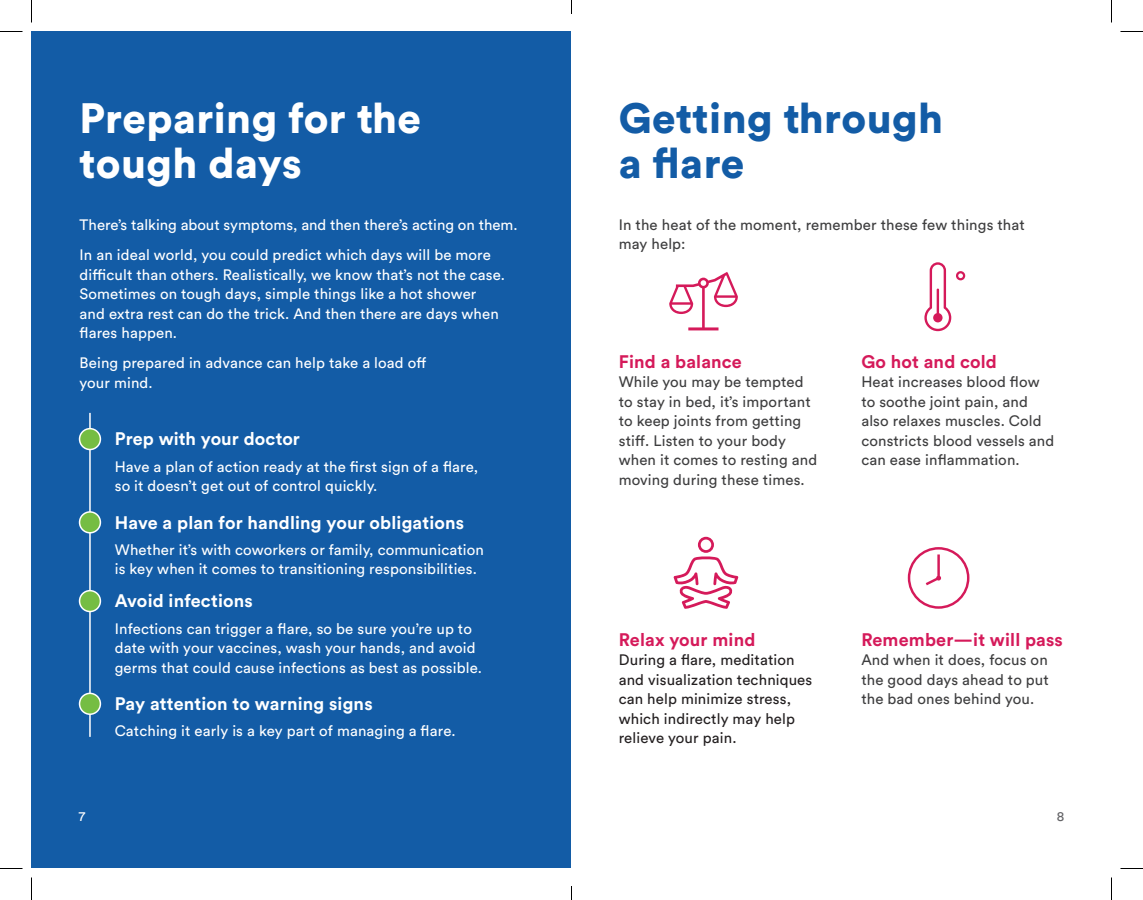
<style>
.page{position:relative;width:1143px;height:900px;background:#fff}
.page>*{position:absolute;margin:0;border:0;box-sizing:border-box;transform-origin:0 0}
.t1{font:900 42px/45px "Circular Std";letter-spacing:.01em;color:#fff}
.t2{font:900 42px/45px "Circular Std";letter-spacing:.01em;color:#135ca6}
.t3{font:700 18px "Circular Std";letter-spacing:.01em;color:#fff}
.t4{font:700 18px "Circular Std";letter-spacing:.01em;color:#d51a5a}
.t5{font:15px/19.5px "Circular Std";letter-spacing:.01em;color:#fff}
.t6{font:15px/19.5px "Circular Std";letter-spacing:.01em;color:#3e3e3f}
.t7{font:15px/19.5px "Circular Std";letter-spacing:.01em;color:#231f20}
.t8{font:13.5px "Circular Std";color:#fff}
.t9{font:13.5px "Circular Std";color:#636366}
</style>
<div class="page">
<div style="left:32px;top:32px;width:540px;height:836px;background:#135ca6"></div>
<svg style="left:669px;top:272px;width:69px;height:59px"></svg>
<svg style="left:908px;top:547px;width:61px;height:62px"></svg>
<svg style="left:674px;top:537px;width:64px;height:72px"></svg>
<svg style="left:924px;top:262px;width:27px;height:69px"></svg>
<div style="left:956px;top:271px;width:9px;height:9px;border:2px solid #d51a5a;border-radius:50%"></div>
<hr style="left:89px;top:413px;width:2px;height:324px;background:#fff">
<div style="left:80px;top:429px;width:20px;height:21px;background:#75bd43;border-radius:50%"></div>
<div style="left:79px;top:428px;width:22px;height:22px;border:2px solid #fff;border-radius:50%"></div>
<div style="left:80px;top:512px;width:20px;height:21px;background:#75bd43;border-radius:50%"></div>
<div style="left:79px;top:511px;width:22px;height:23px;border:2px solid #fff;border-radius:50%"></div>
<div style="left:80px;top:591px;width:20px;height:21px;background:#75bd43;border-radius:50%"></div>
<div style="left:79px;top:590px;width:22px;height:22px;border:2px solid #fff;border-radius:50%"></div>
<div style="left:80px;top:693px;width:20px;height:21px;background:#75bd43;border-radius:50%"></div>
<div style="left:79px;top:693px;width:22px;height:22px;border:2px solid #fff;border-radius:50%"></div>
<svg style="left:0;top:31px;width:22px;height:1px"></svg>
<svg style="left:1120px;top:31px;width:23px;height:1px"></svg>
<svg style="left:0;top:868px;width:22px;height:1px"></svg>
<svg style="left:1120px;top:868px;width:23px;height:1px"></svg>
<svg style="left:31px;top:0;width:1px;height:22px"></svg>
<svg style="left:31px;top:878px;width:1px;height:22px"></svg>
<svg style="left:1111px;top:0;width:1px;height:22px"></svg>
<svg style="left:1111px;top:878px;width:1px;height:22px"></svg>
<svg style="left:571px;top:0;width:1px;height:14px"></svg>
<svg style="left:571px;top:886px;width:1px;height:14px"></svg>
<h1 class="t1" style="left:80px;top:95px;width:343px">Preparing for the tough days</h1>
<p class="t5" style="left:80px;top:210px;width:440px;line-height:30px">There’s talking about symptoms, and then there’s acting on them.<br>In an ideal world, you could predict which days will be more</p>
<p class="t5" style="left:80px;top:264px;width:427px">difficult than others. Realistically, we know that’s not the case.<br>Sometimes on tough days, simple things like a hot shower and extra rest can do the trick. And then there are days when flares happen.</p>
<p class="t5" style="left:80px;top:353px;width:348px">Being prepared in advance can help take a load off your mind.</p>
<p class="t3" style="left:115px;top:428px;width:187px">Prep with your doctor</p>
<p class="t5" style="left:115px;top:457px;width:365px">Have a plan of action ready at the first sign of a flare, so it doesn’t get out of control quickly.</p>
<p class="t3" style="left:115px;top:511px;width:351px">Have a plan for handling your obligations</p>
<p class="t5" style="left:115px;top:540px;width:371px">Whether it’s with coworkers or family, communication is key when it comes to transitioning responsibilities.</p>
<p class="t3" style="left:115px;top:590px;width:139px">Avoid infections</p>
<p class="t5" style="left:115px;top:619px;width:369px">Infections can trigger a flare, so be sure you’re up to date with your vaccines, wash your hands, and avoid germs that could cause infections as best as possible.</p>
<p class="t3" style="left:115px;top:692px;width:259px">Pay attention to warning signs</p>
<p class="t5" style="left:115px;top:721px;width:342px">Catching it early is a key part of managing a flare.</p>
<h1 class="t2" style="left:619px;top:95px;width:326px">Getting through a flare</h1>
<p class="t6" style="left:619px;top:215px;width:408px">In the heat of the moment, remember these few things that may help:</p>
<p class="t4" style="left:619px;top:350px;width:125px">Find a balance</p>
<p class="t6" style="left:619px;top:372px;width:200px">While you may be tempted to stay in bed, it’s important to keep joints from getting stiff. Listen to your body when it comes to resting and moving during these times.</p>
<p class="t4" style="left:861px;top:350px;width:137px">Go hot and cold</p>
<p class="t6" style="left:861px;top:372px;width:194px">Heat increases blood flow to soothe joint pain, and also relaxes muscles. Cold constricts blood vessels and can ease inflammation.</p>
<p class="t4" style="left:619px;top:628px;width:138px">Relax your mind</p>
<p class="t7" style="left:619px;top:650px;width:195px">During a flare, meditation and visualization techniques can help minimize stress, which indirectly may help relieve your pain.</p>
<p class="t4" style="left:861px;top:628px;width:203px">Remember—it will pass</p>
<p class="t6" style="left:861px;top:650px;width:189px;text-align:justify">And when it does, focus on the good days ahead to put the bad ones behind you.</p>
<p class="t8" style="left:79px;top:808px;width:8px">7</p>
<p class="t9" style="left:1057px;top:808px;width:9px">8</p>
</div>
